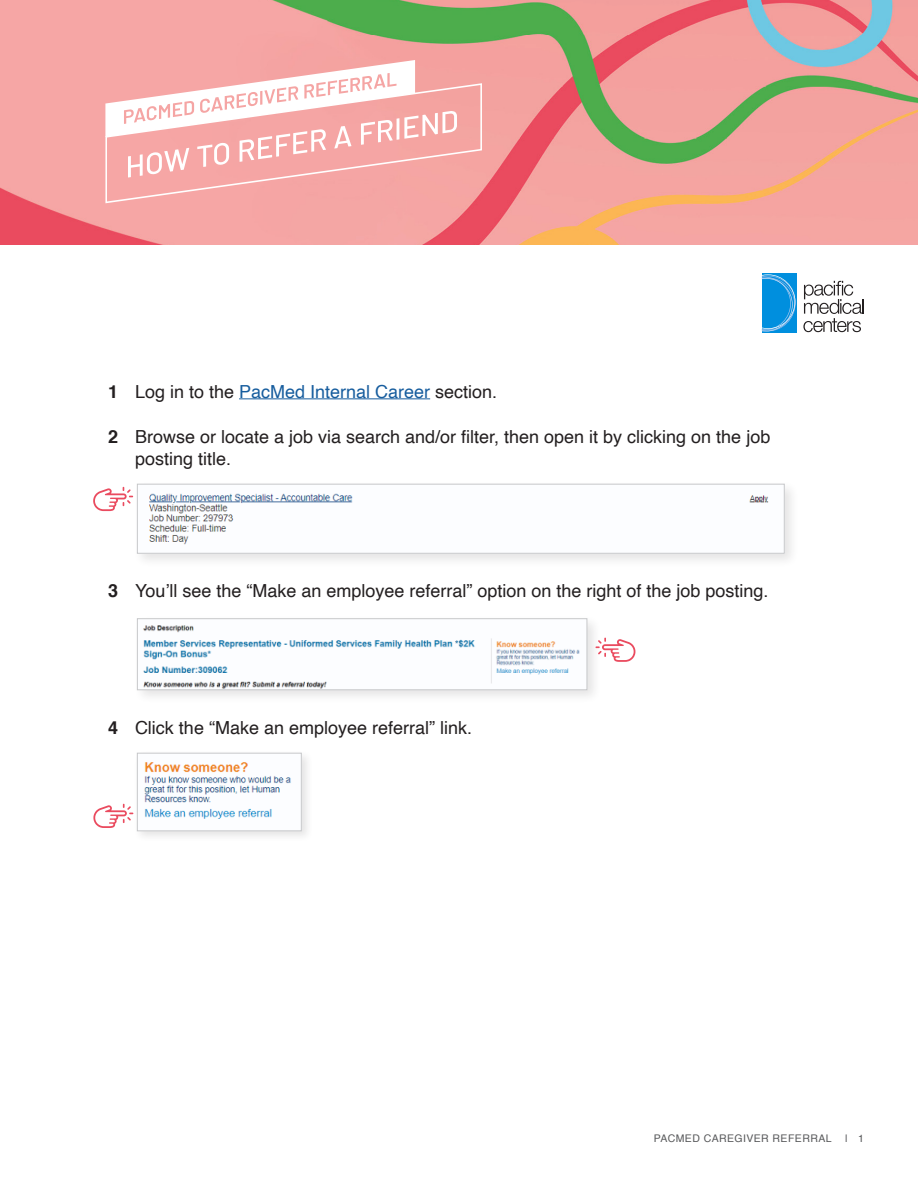
<style>
.page{position:relative;width:918px;height:1188px;background:#fff}
.page>*{position:absolute;margin:0;border:0;box-sizing:border-box;transform-origin:0 0}
.t1{font:18px/22.5px "Helvetica";color:#231f20}
.t2{font:18px "Helvetica";color:#175d9e}
.t3{font:10.5px "Helvetica";letter-spacing:.04em;color:#57585a}
.s1{font-weight:700;color:#231f20}
.s2{color:#231f20}
.s3{font-weight:700}
</style>
<div class="page">
<img style="left:0;top:0;width:918px;height:244px">
<hr style="left:239px;top:398px;width:191px;height:1px;background:#175d9e">
<div style="left:134px;top:749px;width:179px;height:94px;background:#231f20;opacity:.12"></div>
<img style="left:139px;top:755px;width:160px;height:74px">
<div style="left:137px;top:753px;width:164px;height:78px;border:1px solid #c7c8ca"></div>
<div style="left:133px;top:480px;width:666px;height:88px;background:#231f20;opacity:.12"></div>
<img style="left:139px;top:486px;width:644px;height:65px">
<div style="left:137px;top:484px;width:648px;height:69px;border:1px solid #c7c8ca"></div>
<svg style="left:93px;top:487px;width:40px;height:24px"></svg>
<div style="left:134px;top:615px;width:468px;height:90px;background:#231f20;opacity:.12"></div>
<img style="left:139px;top:620px;width:446px;height:68px">
<div style="left:137px;top:618px;width:450px;height:72px;border:1px solid #c7c8ca"></div>
<svg style="left:596px;top:638px;width:39px;height:24px"></svg>
<svg style="left:93px;top:804px;width:40px;height:24px"></svg>
<div style="left:105px;top:82px;width:378px;height:122px;background:#f5a5a4"></div>
<svg style="left:105px;top:60px;width:352px;height:118px"></svg>
<svg style="left:803px;top:281px;width:61px;height:51px"></svg>
<div style="left:762px;top:273px;width:35px;height:59px;background:#008fde"></div>
<svg style="left:762px;top:274px;width:34px;height:57px"></svg>
<p class="t2" style="left:108px;top:377px;width:391px"><span class="s1">1</span> <span class="s2">Log in to the</span> PacMed Internal Career <span class="s2">section.</span></p>
<p class="t1" style="left:135px;top:425px;width:637px;text-indent:-27px"><span class="s3">2</span> Browse or locate a job via search and/or filter, then open it by clicking on the job posting title.</p>
<p class="t1" style="left:108px;top:580px;width:662px"><span class="s3">3</span> You’ll see the “Make an employee referral” option on the right of the job posting.</p>
<p class="t1" style="left:108px;top:716px;width:366px"><span class="s3">4</span> Click the “Make an employee referral” link.</p>
<p class="t3" style="left:654px;top:1130px;width:179px">PACMED CAREGIVER REFERRAL</p>
<p class="t3" style="left:845px;top:1130px;width:21px">| 1</p>
</div>
